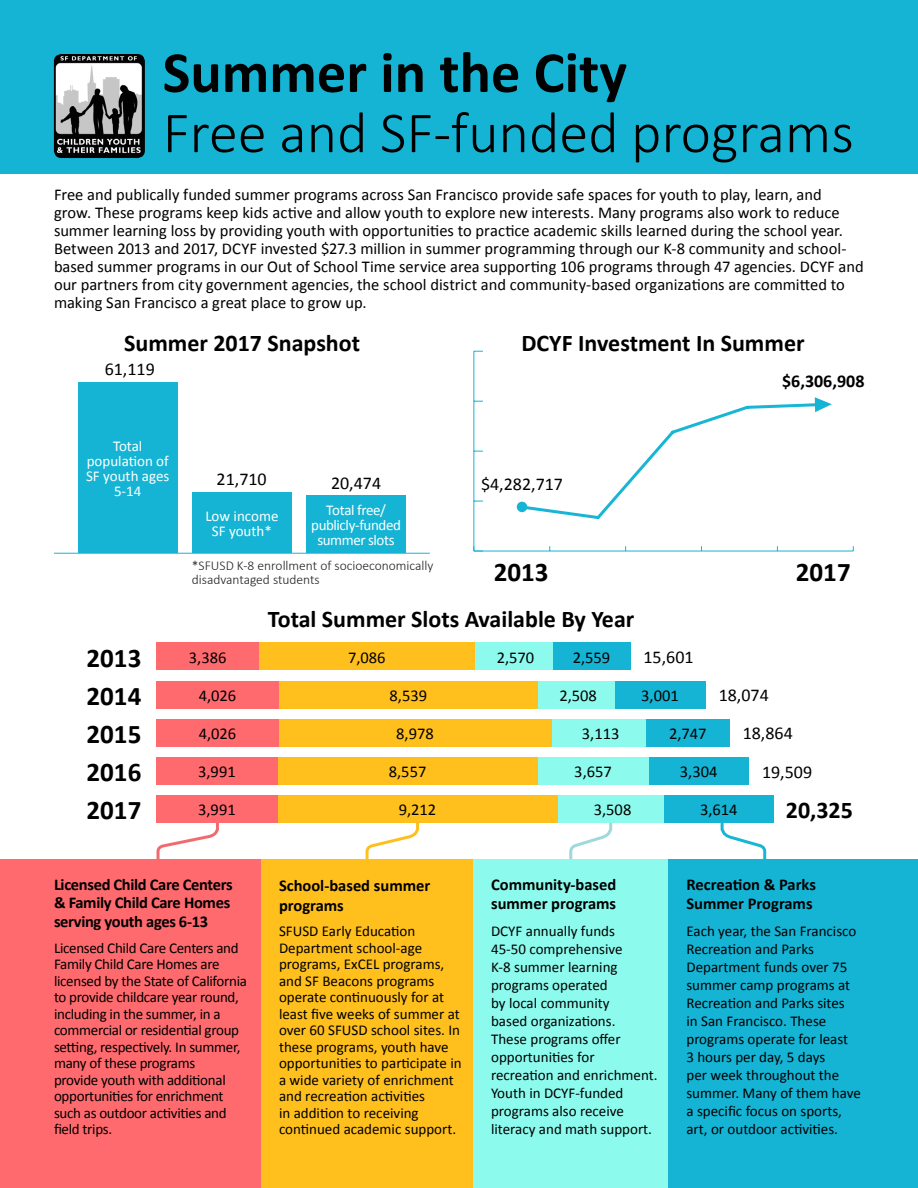
<style>
.page{position:relative;width:918px;height:1188px;background:#fff}
.page>*{position:absolute;margin:0;border:0;box-sizing:border-box;transform-origin:0 0}
.t1{font:300 58.5px "Calibri";color:#000}
.t2{font:700 58.5px "Calibri";color:#000}
.t3{font:700 27px "Calibri";color:#000}
.t4{font:700 24px "Calibri";color:#000}
.t5{font:18px "Calibri";color:#000}
.t6{font:700 18px "Calibri";color:#000}
.t7{font:16.5px/18px "Calibri";color:#000}
.t8{font:700 16.5px/19.8px "Calibri";letter-spacing:-.01em;color:#000}
.t9{font:15px/18px "Calibri";color:#000}
.t10{font:15px/16.5px "Calibri";letter-spacing:-.02em;color:#000}
.t11{font:15px/15px "Calibri";letter-spacing:-.01em;color:#fff;text-align:center}
.t12{font:300 13.5px/13.5px "Calibri";color:#231f20}
</style>
<div class="page">
<div style="left:683px;top:859px;width:235px;height:329px;background:#15b4d4"></div>
<div style="left:0;top:859px;width:242px;height:329px;background:#ff6a6e"></div>
<div style="left:54px;top:859px;width:207px;height:329px;background:#ff6a6e"></div>
<div style="left:261px;top:859px;width:212px;height:329px;background:#ffc01d"></div>
<div style="left:473px;top:859px;width:195px;height:329px;background:#8cfaed"></div>
<div style="left:668px;top:859px;width:196px;height:329px;background:#15b4d4"></div>
<div style="left:0;top:0;width:918px;height:174px;background:#15b4d4"></div>
<svg style="left:156px;top:823px;width:63px;height:36px"></svg>
<svg style="left:365px;top:823px;width:55px;height:36px"></svg>
<svg style="left:569px;top:823px;width:44px;height:36px"></svg>
<svg style="left:720px;top:823px;width:47px;height:36px"></svg>
<img style="left:54px;top:54px;width:91px;height:104px">
<hr style="left:54px;top:553px;width:376px;height:1px;background:#18b5d4">
<div style="left:553px;top:643px;width:77px;height:27px;background:#15b4d4"></div>
<div style="left:614px;top:681px;width:92px;height:27px;background:#15b4d4"></div>
<div style="left:646px;top:719px;width:84px;height:27px;background:#15b4d4"></div>
<div style="left:648px;top:757px;width:101px;height:27px;background:#15b4d4"></div>
<div style="left:664px;top:795px;width:110px;height:28px;background:#15b4d4"></div>
<div style="left:475px;top:643px;width:78px;height:27px;background:#8cfaed"></div>
<div style="left:538px;top:681px;width:76px;height:27px;background:#8cfaed"></div>
<div style="left:551px;top:719px;width:95px;height:27px;background:#8cfaed"></div>
<div style="left:538px;top:757px;width:111px;height:27px;background:#8cfaed"></div>
<div style="left:558px;top:795px;width:106px;height:28px;background:#8cfaed"></div>
<div style="left:259px;top:643px;width:216px;height:27px;background:#ffc01d"></div>
<div style="left:279px;top:681px;width:259px;height:27px;background:#ffc01d"></div>
<div style="left:279px;top:719px;width:272px;height:27px;background:#ffc01d"></div>
<div style="left:278px;top:757px;width:260px;height:27px;background:#ffc01d"></div>
<div style="left:278px;top:795px;width:280px;height:28px;background:#ffc01d"></div>
<div style="left:156px;top:643px;width:103px;height:27px;background:#ff6a6e"></div>
<div style="left:156px;top:681px;width:123px;height:27px;background:#ff6a6e"></div>
<div style="left:156px;top:719px;width:123px;height:27px;background:#ff6a6e"></div>
<div style="left:156px;top:757px;width:122px;height:27px;background:#ff6a6e"></div>
<div style="left:156px;top:795px;width:122px;height:28px;background:#ff6a6e"></div>
<div style="left:78px;top:382px;width:99px;height:171px;background:#15b4d4"></div>
<div style="left:192px;top:492px;width:100px;height:61px;background:#15b4d4"></div>
<div style="left:306px;top:496px;width:100px;height:57px;background:#15b4d4"></div>
<hr style="left:474px;top:551px;width:379px;height:1px;background:#18b5d4">
<hr style="left:473px;top:351px;width:1px;height:200px;background:#18b5d4">
<svg style="left:473px;top:546px;width:10px;height:6px"></svg>
<svg style="left:520px;top:397px;width:312px;height:122px"></svg>
<div style="left:517px;top:502px;width:10px;height:10px;background:#15b4d4;border-radius:50%"></div>
<p class="t2" style="left:163px;top:35px;width:466px">Summer in the City</p>
<p class="t1" style="left:163px;top:96px;width:693px">Free and SF-funded programs</p>
<p class="t7" style="left:54px;top:185px;width:811px">Free and publically funded summer programs across San Francisco provide safe spaces for youth to play, learn, and<br>grow. These programs keep kids active and allow youth to explore new interests. Many programs also work to reduce summer learning loss by providing youth with opportunities to practice academic skills learned during the school year.<br>Between 2013 and 2017, DCYF invested $27.3 million in summer programming through our K-8 community and school&shy;based summer programs in our Out of School Time service area supporting 106 programs through 47 agencies. DCYF and our partners from city government agencies, the school district and community-based organizations are committed to making San Francisco a great place to grow up.</p>
<p class="t4" style="left:124px;top:328px;width:237px">Summer 2017 Snapshot</p>
<p class="t5" style="left:105px;top:357px;width:52px">61,119</p>
<p class="t11" style="left:86px;top:438px;width:85px">Total population of<br>SF youth ages<br>5-14</p>
<p class="t5" style="left:217px;top:467px;width:52px">21,710</p>
<p class="t5" style="left:331px;top:471px;width:52px">20,474</p>
<p class="t11" style="left:311px;top:503px;width:91px">Total free/ publicly-funded summer slots</p>
<p class="t12" style="left:192px;top:559px;width:243px">*SFUSD K-8 enrollment of socioeconomically disadvantaged students</p>
<p class="t11" style="left:205px;top:508px;width:75px">Low income</p>
<p class="t11" style="left:212px;top:523px;width:61px">SF youth*</p>
<p class="t4" style="left:521px;top:328px;width:285px">DCYF Investment In Summer</p>
<p class="t5" style="left:481px;top:473px;width:84px">$4,282,717</p>
<p class="t6" style="left:782px;top:369px;width:84px">$6,306,908</p>
<p class="t3" style="left:494px;top:555px;width:56px">2013</p>
<p class="t3" style="left:796px;top:555px;width:56px">2017</p>
<p class="t4" style="left:268px;top:604px;width:368px">Total Summer Slots Available By Year</p>
<p class="t3" style="left:87px;top:640px;width:56px">2013</p>
<p class="t5" style="left:644px;top:646px;width:52px">15,601</p>
<p class="t7" style="left:189px;top:648px;width:39px">3,386</p>
<p class="t7" style="left:199px;top:686px;width:39px">4,026</p>
<p class="t7" style="left:199px;top:724px;width:39px">4,026</p>
<p class="t7" style="left:198px;top:763px;width:39px">3,991</p>
<p class="t7" style="left:198px;top:801px;width:39px">3,991</p>
<p class="t7" style="left:348px;top:648px;width:39px">7,086</p>
<p class="t7" style="left:497px;top:648px;width:39px">2,570</p>
<p class="t7" style="left:573px;top:648px;width:39px">2,559</p>
<p class="t3" style="left:87px;top:678px;width:56px">2014</p>
<p class="t3" style="left:87px;top:717px;width:56px">2015</p>
<p class="t3" style="left:87px;top:755px;width:56px">2016</p>
<p class="t3" style="left:87px;top:793px;width:56px">2017</p>
<p class="t5" style="left:719px;top:684px;width:52px">18,074</p>
<p class="t5" style="left:743px;top:722px;width:52px">18,864</p>
<p class="t5" style="left:762px;top:761px;width:52px">19,509</p>
<p class="t4" style="left:786px;top:794px;width:69px">20,325</p>
<p class="t7" style="left:390px;top:686px;width:39px">8,539</p>
<p class="t7" style="left:396px;top:724px;width:39px">8,978</p>
<p class="t7" style="left:389px;top:763px;width:39px">8,557</p>
<p class="t7" style="left:399px;top:801px;width:39px">9,212</p>
<p class="t7" style="left:559px;top:686px;width:39px">2,508</p>
<p class="t7" style="left:582px;top:724px;width:39px">3,113</p>
<p class="t7" style="left:574px;top:763px;width:39px">3,657</p>
<p class="t7" style="left:594px;top:801px;width:39px">3,508</p>
<p class="t7" style="left:641px;top:686px;width:39px">3,001</p>
<p class="t7" style="left:669px;top:724px;width:39px">2,747</p>
<p class="t7" style="left:680px;top:763px;width:39px">3,304</p>
<p class="t7" style="left:700px;top:801px;width:39px">3,614</p>
<p class="t8" style="left:54px;top:875px;width:180px;line-height:18px">Licensed Child Care Centers &amp; Family Child Care Homes</p>
<p class="t8" style="left:54px;top:912px;width:156px">serving youth ages 6-13</p>
<p class="t10" style="left:54px;top:940px;width:195px">Licensed Child Care Centers and<br>Family Child Care Homes are licensed by the State of California to provide childcare year round, including in the summer, in a commercial or residential group setting, respectively. In summer, many of these programs<br>provide youth with additional opportunities for enrichment such as outdoor activities and field trips.</p>
<p class="t8" style="left:279px;top:876px;width:153px">School-based summer programs</p>
<p class="t9" style="left:279px;top:923px;width:184px;line-height:16.5px">SFUSD Early Education<br>Department school-age programs, ExCEL programs, and SF Beacons programs operate continuously for at least five weeks of summer at over 60 SFUSD school sites. In these programs, youth have opportunities to participate in a wide variety of enrichment and recreation activities<br>in addition to receiving continued academic support.</p>
<p class="t8" style="left:491px;top:874px;width:127px">Community-based summer programs</p>
<p class="t9" style="left:491px;top:922px;width:168px">DCYF annually funds<br>45-50 comprehensive<br>K-8 summer learning programs operated<br>by local community<br>based organizations.<br>These programs offer opportunities for recreation and enrichment.<br>Youth in DCYF-funded programs also receive literacy and math support.</p>
<p class="t8" style="left:686px;top:874px;width:131px">Recreation &amp; Parks<br>Summer Programs</p>
<p class="t9" style="left:686px;top:922px;width:176px">Each year, the San Francisco<br>Recreation and Parks<br>Department funds over 75 summer camp programs at<br>Recreation and Parks sites<br>in San Francisco. These programs operate for least<br>3 hours per day, 5 days<br>per week throughout the summer. Many of them have a specific focus on sports, art, or outdoor activities.</p>
</div>
